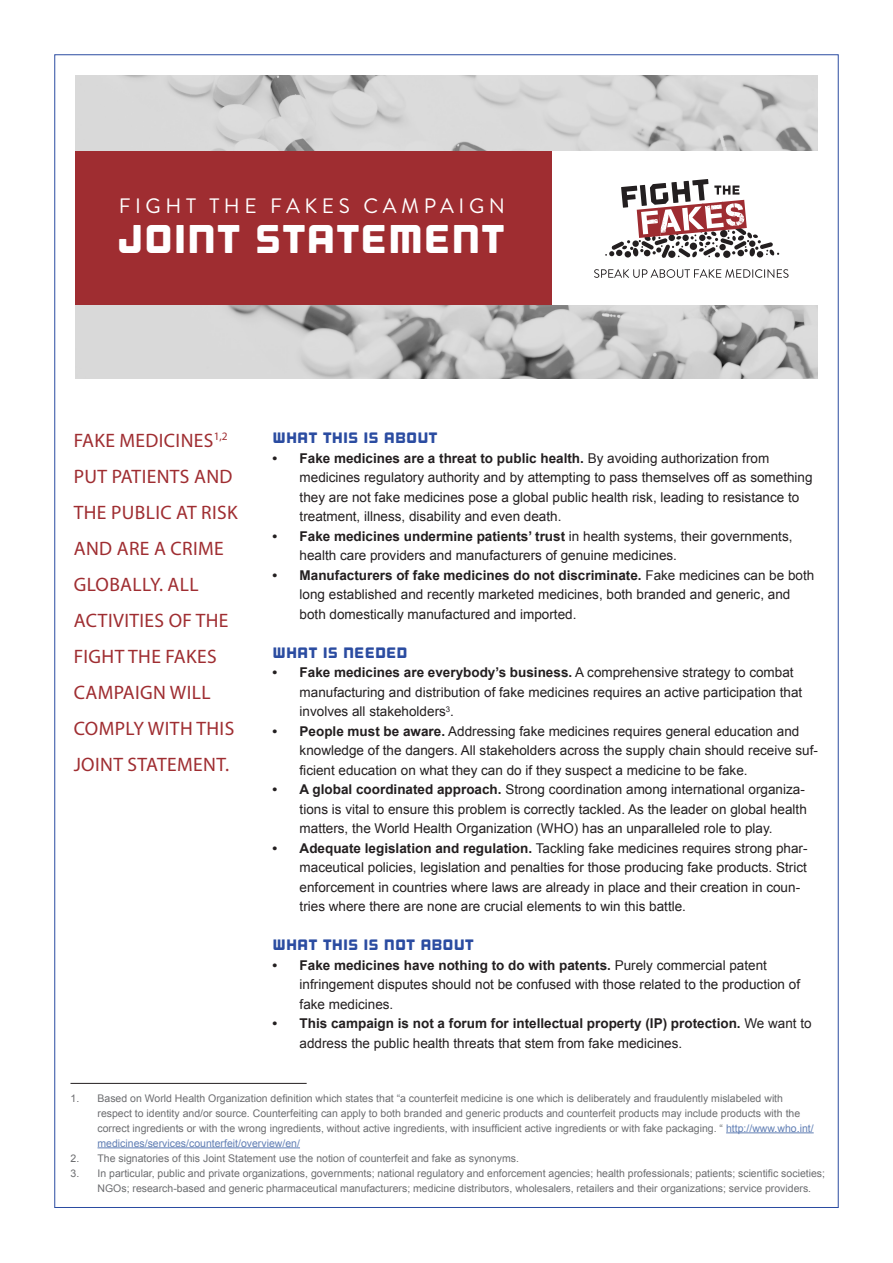
<style>
.page{position:relative;width:893px;height:1263px;background:#fff}
.page>*{position:absolute;margin:0;border:0;box-sizing:border-box;transform-origin:0 0}
.t1{font:39.9px "Outage";color:#fff}
.t2{font:20.85px "Brandon Grotesque";letter-spacing:.22em;color:#fff}
.Side_Text{font:19.5px/36px "Myriad Pro";letter-spacing:.02em;color:#9f2d31}
.Subhead{font:15px "Outage";color:#2b4ca1}
.t3{font:13.5px/19.5px "Arial";color:#231f20}
.t4{font:10.5px/15px "Arial";color:#6c6d70}
.s1{font-weight:700}
.s2{color:#607eb4}
</style>
<div class="page">
<img style="left:75px;top:75px;width:743px;height:303px">
<div style="left:75px;top:151px;width:477px;height:154px;background:#9f2d31"></div>
<div style="left:552px;top:151px;width:267px;height:154px;background:#fff"></div>
<svg style="left:605px;top:179px;width:174px;height:79px"></svg>
<svg style="left:594px;top:269px;width:194px;height:9px"></svg>
<hr style="left:726px;top:1132px;width:88px;height:1px;background:#607eb4">
<hr style="left:98px;top:1147px;width:202px;height:1px;background:#607eb4">
<hr style="left:70px;top:1083px;width:237px;height:1px;background:#231f20">
<p class="t2" style="left:119px;top:191px;width:388px">FIGHT THE FAKES CAMPAIGN</p>
<p class="t1" style="left:119px;top:215px;width:388px">JOINT STATEMENT</p>
<p class="Side_Text" style="left:74px;top:422px;width:166px">FAKE MEDICINES<sup>1,2<br></sup>PUT PATIENTS AND<br>THE PUBLIC AT RISK<br>AND ARE A CRIME<br>GLOBALLY. ALL<br>ACTIVITIES OF THE<br>FIGHT THE FAKES<br>CAMPAIGN WILL<br>COMPLY WITH THIS<br>JOINT STATEMENT.</p>
<p class="Subhead" style="left:273px;top:429px;width:167px">WHAT THIS IS ABOUT</p>
<p class="t3" style="left:300px;top:448px;width:515px;text-indent:-27px"><span class="s1">• Fake medicines are a threat to public health.</span> By avoiding authorization from medicines regulatory authority and by attempting to pass themselves off as something they are not fake medicines pose a global public health risk, leading to resistance to treatment, illness, disability and even death.</p>
<p class="t3" style="left:300px;top:526px;width:494px;text-indent:-27px"><span class="s1">• Fake medicines undermine patients’ trust</span> in health systems, their governments, health care providers and manufacturers of genuine medicines.</p>
<p class="t3" style="left:300px;top:565px;width:516px;text-indent:-27px"><span class="s1">• Manufacturers of fake medicines do not discriminate.</span> Fake medicines can be both long established and recently marketed medicines, both branded and generic, and both domestically manufactured and imported.</p>
<p class="Subhead" style="left:273px;top:644px;width:137px">WHAT IS NEEDED</p>
<p class="t3" style="left:300px;top:663px;width:504px;text-indent:-27px"><span class="s1">• Fake medicines are everybody’s business.</span> A comprehensive strategy to combat manufacturing and distribution of fake medicines requires an active participation that involves all stakeholders<sup>3</sup>.</p>
<p class="t3" style="left:300px;top:721px;width:520px;text-indent:-27px"><span class="s1">• People must be aware.</span> Addressing fake medicines requires general education and knowledge of the dangers. All stakeholders across the supply chain should receive suf&shy;ficient education on what they can do if they suspect a medicine to be fake.</p>
<p class="t3" style="left:300px;top:780px;width:509px;text-indent:-27px"><span class="s1">• A global coordinated approach.</span> Strong coordination among international organiza&shy;tions is vital to ensure this problem is correctly tackled. As the leader on global health matters, the World Health Organization (WHO) has an unparalleled role to play.</p>
<p class="t3" style="left:300px;top:838px;width:509px;text-indent:-27px"><span class="s1">• Adequate legislation and regulation.</span> Tackling fake medicines requires strong phar&shy;maceutical policies, legislation and penalties for those producing fake products. Strict enforcement in countries where laws are already in place and their creation in coun&shy;tries where there are none are crucial elements to win this battle.</p>
<p class="Subhead" style="left:273px;top:936px;width:203px">WHAT THIS IS NOT ABOUT</p>
<p class="t3" style="left:300px;top:955px;width:502px;text-indent:-27px"><span class="s1">• Fake medicines have nothing to do with patents.</span> Purely commercial patent infringement disputes should not be confused with those related to the production of fake medicines.</p>
<p class="t3" style="left:300px;top:1014px;width:514px;text-indent:-27px"><span class="s1">• This campaign is not a forum for intellectual property (IP) protection.</span> We want to address the public health threats that stem from fake medicines.</p>
<p class="t4" style="left:98px;top:1091px;width:718px;text-indent:-27px">1. Based on World Health Organization definition which states that “a counterfeit medicine is one which is deliberately and fraudulently mislabeled with respect to identity and/or source. Counterfeiting can apply to both branded and generic products and counterfeit products may include products with the correct ingredients or with the wrong ingredients, without active ingredients, with insufficient active ingredients or with fake packaging. “ <span class="s2">http://www.who.int/ medicines/services/counterfeit/overview/en/</span></p>
<p class="t4" style="left:70px;top:1151px;width:450px">2. The signatories of this Joint Statement use the notion of counterfeit and fake as synonyms.</p>
<p class="t4" style="left:98px;top:1166px;width:729px;text-indent:-27px">3. In particular, public and private organizations, governments; national regulatory and enforcement agencies; health professionals; patients; scientific societies;<br>NGOs; research-based and generic pharmaceutical manufacturers; medicine distributors, wholesalers, retailers and their organizations; service providers.</p>
</div>
